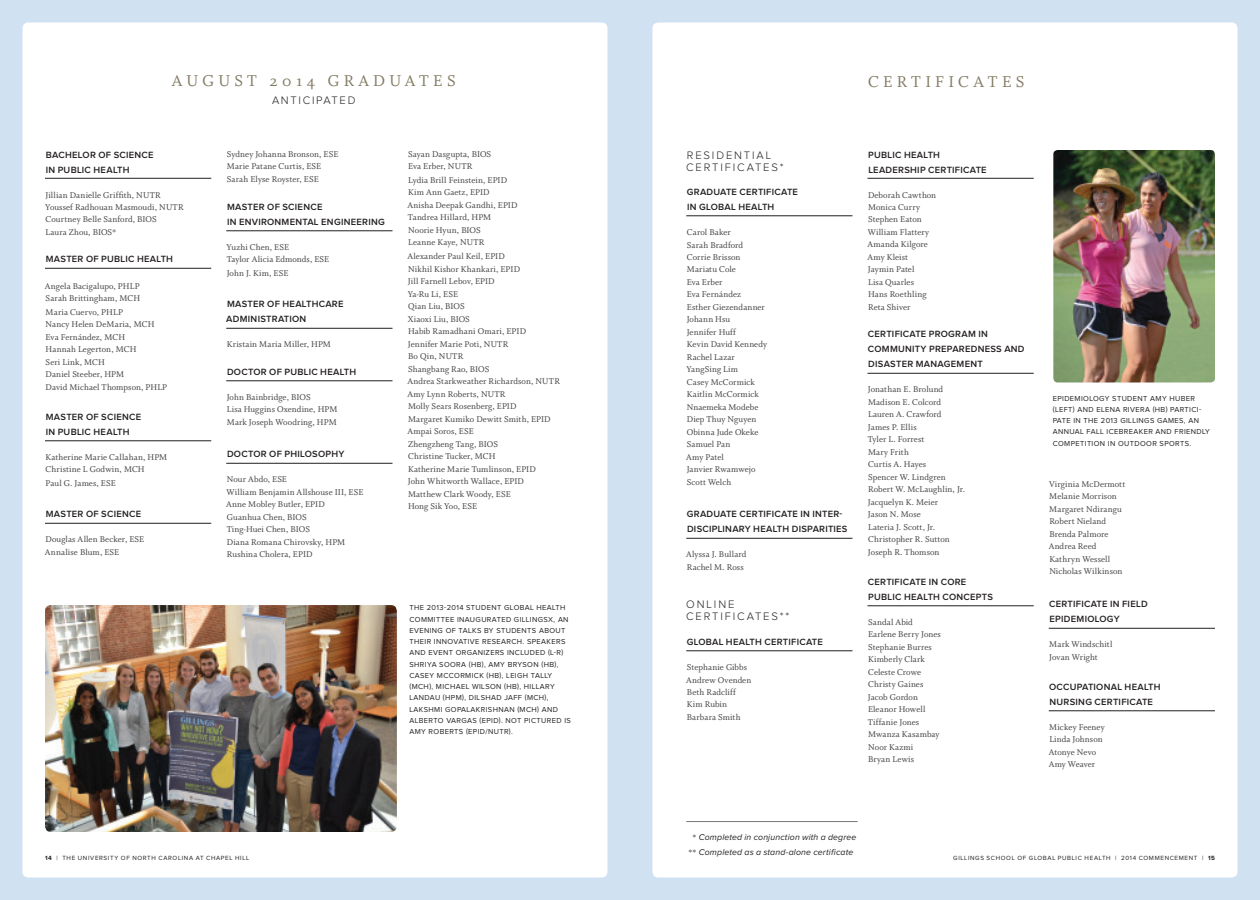
<style>
.page{position:relative;width:1260px;height:900px;background:#fff}
.page>*{position:absolute;margin:0;border:0;box-sizing:border-box;transform-origin:0 0}
.t1{font:17.5px "Whitman Roman Os F";letter-spacing:.25em;color:#817a61}
.t2{font:300 11.25px/12.5px "Proxima Nova";letter-spacing:.165em;color:#231f20}
.t3{font:9.38px/12.5px "Whitman Roman Os F";letter-spacing:.01em;color:#3e3e3f}
.t4{font:600 9.38px/15px "Proxima Nova";letter-spacing:.03em;color:#231f20}
.t5{font:italic 8.75px/15px "Proxima Nova";letter-spacing:.015em;color:#231f20;text-align:center}
.t6{font:7.5px/11.2px "Proxima Nova";letter-spacing:.05em;color:#231f20}
.t7{font:6.25px "Proxima Nova";letter-spacing:.105em;color:#231f20}
.s1{font-family:"Whitman Roman Os F";font-style:normal}
.s2{font-weight:700}
</style>
<div class="page">
<div style="left:630px;top:0;width:630px;height:900px;background:#d0e1f2"></div>
<div style="left:0;top:0;width:630px;height:900px;background:#d0e1f2"></div>
<div style="left:652px;top:22px;width:586px;height:856px;background:#fff;border-radius:6px"></div>
<div style="left:22px;top:22px;width:586px;height:856px;background:#fff;border-radius:6px"></div>
<hr style="left:45px;top:178px;width:166px;height:1px;background:#231f20">
<hr style="left:45px;top:268px;width:166px;height:1px;background:#231f20">
<hr style="left:45px;top:441px;width:166px;height:1px;background:#231f20">
<hr style="left:45px;top:523px;width:166px;height:1px;background:#231f20">
<hr style="left:226px;top:231px;width:166px;height:1px;background:#231f20">
<hr style="left:226px;top:328px;width:166px;height:1px;background:#231f20">
<hr style="left:226px;top:381px;width:166px;height:1px;background:#231f20">
<hr style="left:226px;top:463px;width:166px;height:1px;background:#231f20">
<hr style="left:686px;top:216px;width:166px;height:1px;background:#231f20">
<hr style="left:686px;top:538px;width:166px;height:1px;background:#231f20">
<hr style="left:686px;top:651px;width:166px;height:1px;background:#231f20">
<hr style="left:868px;top:178px;width:166px;height:1px;background:#231f20">
<hr style="left:868px;top:373px;width:166px;height:1px;background:#231f20">
<hr style="left:868px;top:606px;width:166px;height:1px;background:#231f20">
<hr style="left:1049px;top:628px;width:166px;height:1px;background:#231f20">
<hr style="left:1049px;top:711px;width:166px;height:1px;background:#231f20">
<hr style="left:686px;top:821px;width:172px;height:1px;background:#76787b">
<img style="left:1053px;top:150px;width:162px;height:232px">
<img style="left:45px;top:605px;width:352px;height:227px">
<h1 class="t1" style="left:172px;top:71px;width:285px">AUGUST 2014 GRADUATES</h1>
<p class="t2" style="left:272px;top:95px;width:85px">ANTICIPATED</p>
<p class="t4" style="left:46px;top:147px;width:109px">BACHELOR OF SCIENCE<br>IN PUBLIC HEALTH</p>
<p class="t3" style="left:45px;top:189px;width:140px">Jillian Danielle Griffith, NUTR<br>Youssef Radhouan Masmoudi, NUTR<br>Courtney Belle Sanford, BIOS<br>Laura Zhou, BIOS*</p>
<p class="t4" style="left:46px;top:252px;width:129px">MASTER OF PUBLIC HEALTH</p>
<p class="t3" style="left:45px;top:280px;width:97px">Angela Bacigalupo, PHLP<br>Sarah Brittingham, MCH</p>
<p class="t3" style="left:46px;top:306px;width:123px">Maria Cuervo, PHLP<br>Nancy Helen DeMaria, MCH<br>Eva Fernández, MCH<br>Hannah Legerton, MCH<br>Seri Link, MCH<br>Daniel Steeber, HPM<br>David Michael Thompson, PHLP</p>
<p class="t4" style="left:46px;top:410px;width:97px">MASTER OF SCIENCE<br>IN PUBLIC HEALTH</p>
<p class="t3" style="left:46px;top:451px;width:123px">Katherine Marie Callahan, HPM<br>Christine L Godwin, MCH</p>
<p class="t3" style="left:46px;top:477px;width:72px">Paul G. James, ESE</p>
<p class="t4" style="left:46px;top:507px;width:97px">MASTER OF SCIENCE</p>
<p class="t3" style="left:45px;top:534px;width:101px">Douglas Allen Becker, ESE<br>Annalise Blum, ESE</p>
<p class="t3" style="left:227px;top:148px;width:113px">Sydney Johanna Bronson, ESE<br>Marie Patane Curtis, ESE<br>Sarah Elyse Royster, ESE</p>
<p class="t4" style="left:227px;top:200px;width:159px">MASTER OF SCIENCE<br>IN ENVIRONMENTAL ENGINEERING</p>
<p class="t3" style="left:226px;top:241px;width:104px">Yuzhi Chen, ESE<br>Taylor Alicia Edmonds, ESE</p>
<p class="t3" style="left:227px;top:267px;width:63px">John J. Kim, ESE</p>
<p class="t4" style="left:226px;top:297px;width:119px">MASTER OF HEALTHCARE<br>ADMINISTRATION</p>
<p class="t3" style="left:227px;top:339px;width:106px">Kristain Maria Miller, HPM</p>
<p class="t4" style="left:227px;top:365px;width:131px">DOCTOR OF PUBLIC HEALTH</p>
<p class="t3" style="left:227px;top:391px;width:112px">John Bainbridge, BIOS<br>Lisa Huggins Oxendine, HPM<br>Mark Joseph Woodring, HPM</p>
<p class="t4" style="left:227px;top:447px;width:119px">DOCTOR OF PHILOSOPHY</p>
<p class="t3" style="left:226px;top:474px;width:139px">Nour Abdo, ESE<br>William Benjamin Allshouse III, ESE<br>Anne Mobley Butler, EPID<br>Guanhua Chen, BIOS<br>Ting-Huei Chen, BIOS<br>Diana Romana Chirovsky, HPM<br>Rushina Cholera, EPID</p>
<p class="t3" style="left:408px;top:148px;width:85px">Sayan Dasgupta, BIOS<br>Eva Erber, NUTR</p>
<p class="t3" style="left:407px;top:174px;width:111px">Lydia Brill Feinstein, EPID<br>Kim Ann Gaetz, EPID<br>Anisha Deepak Gandhi, EPID<br>Tandrea Hillard, HPM<br>Noorie Hyun, BIOS<br>Leanne Kaye, NUTR</p>
<p class="t3" style="left:407px;top:250px;width:154px">Alexander Paul Keil, EPID<br>Nikhil Kishor Khankari, EPID<br>Jill Farnell Lebov, EPID<br>Ya-Ru Li, ESE<br>Qian Liu, BIOS<br>Xiaoxi Liu, BIOS<br>Habib Ramadhani Omari, EPID<br>Jennifer Marie Poti, NUTR<br>Bo Qin, NUTR<br>Shangbang Rao, BIOS<br>Andrea Starkweather Richardson, NUTR<br>Amy Lynn Roberts, NUTR<br>Molly Sears Rosenberg, EPID<br>Margaret Kumiko Dewitt Smith, EPID<br>Ampai Soros, ESE<br>Zhengzheng Tang, BIOS<br>Christine Tucker, MCH<br>Katherine Marie Tumlinson, EPID<br>John Whitworth Wallace, EPID<br>Matthew Clark Woody, ESE<br>Hong Sik Yoo, ESE</p>
<p class="t6" style="left:410px;top:603px;width:163px">THE 2013-2014 STUDENT GLOBAL HEALTH COMMITTEE INAUGURATED GILLINGSX, AN EVENING OF TALKS BY STUDENTS ABOUT THEIR INNOVATIVE RESEARCH. SPEAKERS AND EVENT ORGANIZERS INCLUDED (L-R)<br>SHRIYA SOORA (HB), AMY BRYSON (HB), CASEY MCCORMICK (HB), LEIGH TALLY (MCH), MICHAEL WILSON (HB), HILLARY LANDAU (HPM), DILSHAD JAFF (MCH), LAKSHMI GOPALAKRISHNAN (MCH) AND ALBERTO VARGAS (EPID). NOT PICTURED IS AMY ROBERTS (EPID/NUTR).</p>
<h1 class="t1" style="left:868px;top:72px;width:158px">CERTIFICATES</h1>
<p class="t2" style="left:686px;top:149px;width:99px">RESIDENTIAL<br>CERTIFICATES*</p>
<p class="t4" style="left:687px;top:185px;width:113px">GRADUATE CERTIFICATE<br>IN GLOBAL HEALTH</p>
<p class="t3" style="left:686px;top:226px;width:83px">Carol Baker<br>Sarah Bradford<br>Corrie Brisson<br>Mariatu Cole<br>Eva Erber<br>Eva Fernández<br>Esther Giezendanner<br>Johann Hsu<br>Jennifer Huff<br>Kevin David Kennedy<br>Rachel Lazar<br>YangSing Lim<br>Casey McCormick<br>Kaitlin McCormick<br>Nnaemeka Modebe<br>Diep Thuy Nguyen<br>Obinna Jude Okeke<br>Samuel Pan<br>Amy Patel<br>Janvier Rwamwejo<br>Scott Welch</p>
<p class="t4" style="left:687px;top:507px;width:162px">GRADUATE CERTIFICATE IN INTER-<br>DISCIPLINARY HEALTH DISPARITIES</p>
<p class="t3" style="left:686px;top:549px;width:62px">Alyssa J. Bullard<br>Rachel M. Ross</p>
<p class="t2" style="left:686px;top:598px;width:105px">ONLINE<br>CERTIFICATES**</p>
<p class="t4" style="left:687px;top:635px;width:138px">GLOBAL HEALTH CERTIFICATE</p>
<p class="t3" style="left:686px;top:661px;width:67px">Stephanie Gibbs<br>Andrew Ovenden<br>Beth Radcliff<br>Kim Rubin<br>Barbara Smith</p>
<p class="t4" style="left:868px;top:147px;width:120px">PUBLIC HEALTH<br>LEADERSHIP CERTIFICATE</p>
<p class="t3" style="left:867px;top:189px;width:70px">Deborah Cawthon<br>Monica Curry<br>Stephen Eaton<br>William Flattery<br>Amanda Kilgore<br>Amy Kleist<br>Jaymin Patel<br>Lisa Quarles<br>Hans Roethling<br>Reta Shiver</p>
<p class="t4" style="left:868px;top:327px;width:158px">CERTIFICATE PROGRAM IN<br>COMMUNITY PREPAREDNESS AND<br>DISASTER MANAGEMENT</p>
<p class="t3" style="left:868px;top:384px;width:99px">Jonathan E. Brolund<br>Madison E. Colcord<br>Lauren A. Crawford<br>James P. Ellis<br>Tyler L. Forrest<br>Mary Frith<br>Curtis A. Hayes<br>Spencer W. Lindgren<br>Robert W. McLaughlin, Jr.<br>Jacquelyn K. Meier<br>Jason N. Mose<br>Lateria J. Scott, Jr.<br>Christopher R. Sutton<br>Joseph R. Thomson</p>
<p class="t4" style="left:868px;top:575px;width:127px">CERTIFICATE IN CORE<br>PUBLIC HEALTH CONCEPTS</p>
<p class="t3" style="left:868px;top:616px;width:74px">Sandal Abid<br>Earlene Berry Jones<br>Stephanie Burres<br>Kimberly Clark<br>Celeste Crowe<br>Christy Gaines<br>Jacob Gordon<br>Eleanor Howell<br>Tiffanie Jones<br>Mwanza Kasambay<br>Noor Kazmi<br>Bryan Lewis</p>
<p class="t6" style="left:1053px;top:393px;width:159px">EPIDEMIOLOGY STUDENT AMY HUBER (LEFT) AND ELENA RIVERA (HB) PARTICI-PATE IN THE 2013 GILLINGS GAMES, AN ANNUAL FALL ICEBREAKER AND FRIENDLY COMPETITION IN OUTDOOR SPORTS.</p>
<p class="t3" style="left:1049px;top:478px;width:78px">Virginia McDermott<br>Melanie Morrison<br>Margaret Ndirangu<br>Robert Nieland<br>Brenda Palmore<br>Andrea Reed<br>Kathryn Wessell<br>Nicholas Wilkinson</p>
<p class="t4" style="left:1049px;top:597px;width:100px">CERTIFICATE IN FIELD<br>EPIDEMIOLOGY</p>
<p class="t3" style="left:1049px;top:639px;width:65px">Mark Windschitl<br>Jovan Wright</p>
<p class="t4" style="left:1049px;top:680px;width:113px">OCCUPATIONAL HEALTH<br>NURSING CERTIFICATE</p>
<p class="t3" style="left:1049px;top:721px;width:58px">Mickey Feeney<br>Linda Johnson<br>Atonye Nevo<br>Amy Weaver</p>
<p class="t5" style="left:689px;top:830px;width:169px"><span class="s1">*</span> Completed in conjunction with a degree <span class="s1">**</span> Completed as a stand-alone certificate</p>
<p class="t7" style="left:45px;top:855px;width:206px"><span class="s2">14</span> | THE UNIVERSITY OF NORTH CAROLINA AT CHAPEL HILL</p>
<p class="t7" style="left:953px;top:855px;width:263px">GILLINGS SCHOOL OF GLOBAL PUBLIC HEALTH | 2014 COMMENCEMENT | <span class="s2">15</span></p>
</div>
